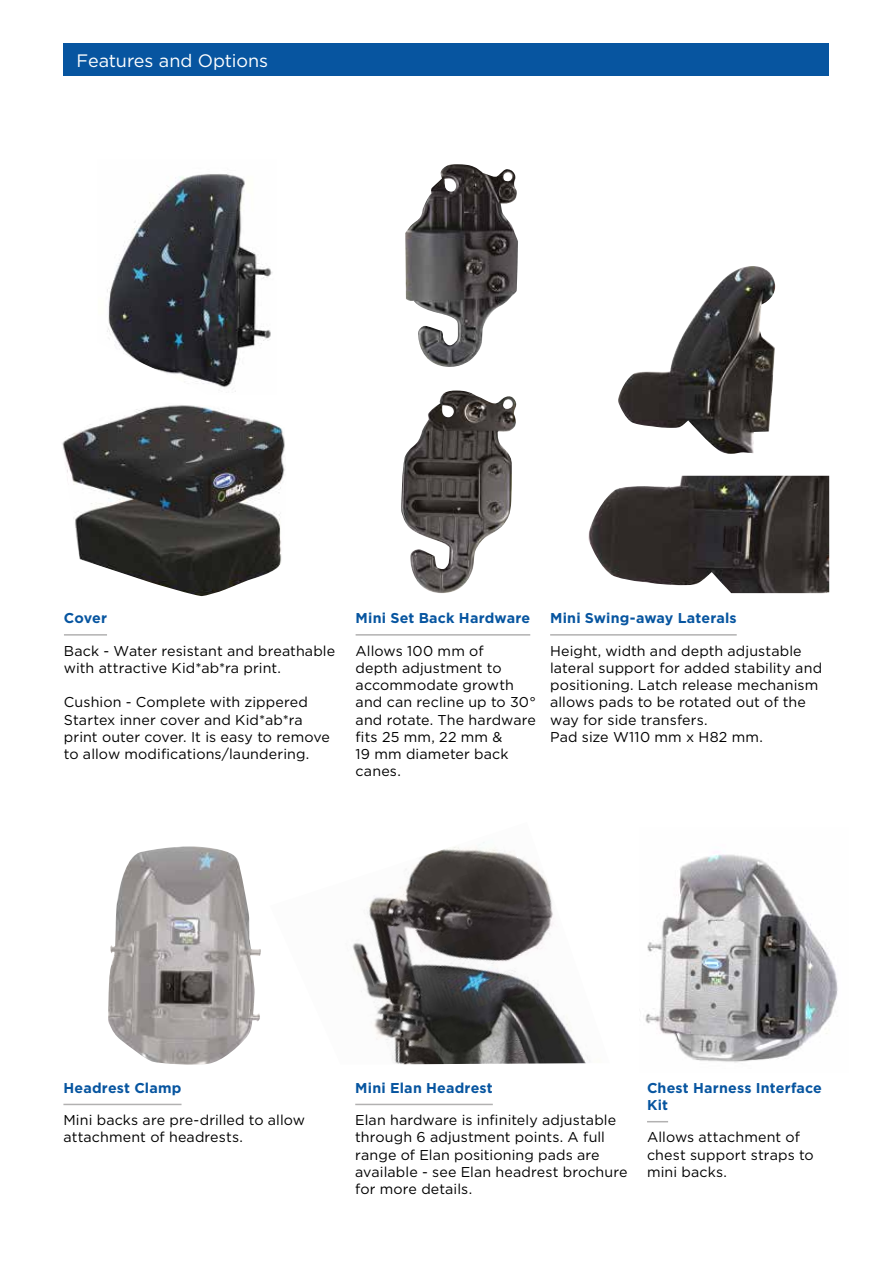
<style>
.page{position:relative;width:893px;height:1263px;background:#fff}
.page>*{position:absolute;margin:0;border:0;box-sizing:border-box;transform-origin:0 0}
.t1{font:18px "Gotham";letter-spacing:-.005em;color:#fff}
.t2{font:14.25px/17.2px "Gotham";letter-spacing:.01em;color:#000}
.t3{font:700 14.25px/17.2px "Gotham";letter-spacing:.015em;color:#0755a0}
</style>
<div class="page">
<img style="left:62px;top:405px;width:223px;height:192px">
<div style="left:64px;top:44px;width:765px;height:32px;background:#0755a0"></div>
<hr style="left:64px;top:634px;width:43px;height:2px;background:#b2b1b1">
<hr style="left:356px;top:634px;width:174px;height:2px;background:#b2b1b1">
<hr style="left:550px;top:634px;width:187px;height:2px;background:#b2b1b1">
<img style="left:107px;top:174px;width:166px;height:218px">
<img style="left:588px;top:476px;width:241px;height:117px">
<hr style="left:63px;top:1104px;width:119px;height:1px;background:#b2b1b1">
<hr style="left:355px;top:1104px;width:138px;height:1px;background:#b2b1b1">
<svg style="left:647px;top:1121px;width:21px;height:1px"></svg>
<img style="left:108px;top:846px;width:153px;height:219px">
<img style="left:352px;top:842px;width:238px;height:223px">
<img style="left:643px;top:853px;width:195px;height:210px">
<img style="left:405px;top:164px;width:113px;height:203px">
<img style="left:401px;top:390px;width:115px;height:203px">
<img style="left:618px;top:266px;width:157px;height:188px">
<p class="t1" style="left:77px;top:49px;width:193px">Features and Options</p>
<p class="t3" style="left:64px;top:610px;width:45px">Cover</p>
<p class="t2" style="left:64px;top:642px;width:273px">Back - Water resistant and breathable with attractive Kid*ab*ra print.</p>
<p class="t2" style="left:64px;top:693px;width:267px">Cushion - Complete with zippered Startex inner cover and Kid*ab*ra print outer cover. It is easy to remove to allow modifications/laundering.</p>
<p class="t3" style="left:356px;top:610px;width:176px">Mini Set Back Hardware</p>
<p class="t2" style="left:356px;top:642px;width:182px">Allows 100 mm of<br>depth adjustment to accommodate growth and can recline up to 30° and rotate. The hardware fits 25 mm, 22 mm &amp;<br>19 mm diameter back canes.</p>
<p class="t3" style="left:550px;top:610px;width:188px">Mini Swing-away Laterals</p>
<p class="t2" style="left:550px;top:642px;width:273px">Height, width and depth adjustable lateral support for added stability and positioning. Latch release mechanism allows pads to be rotated out of the way for side transfers.<br>Pad size W110 mm x H82 mm.</p>
<p class="t3" style="left:63px;top:1079px;width:120px">Headrest Clamp</p>
<p class="t2" style="left:63px;top:1111px;width:243px">Mini backs are pre-drilled to allow attachment of headrests.</p>
<p class="t3" style="left:355px;top:1079px;width:139px">Mini Elan Headrest</p>
<p class="t2" style="left:355px;top:1111px;width:274px">Elan hardware is infinitely adjustable through 6 adjustment points. A full range of Elan positioning pads are available - see Elan headrest brochure for more details.</p>
<p class="t3" style="left:647px;top:1079px;width:176px">Chest Harness Interface<br>Kit</p>
<p class="t2" style="left:647px;top:1128px;width:168px">Allows attachment of chest support straps to mini backs.</p>
</div>
